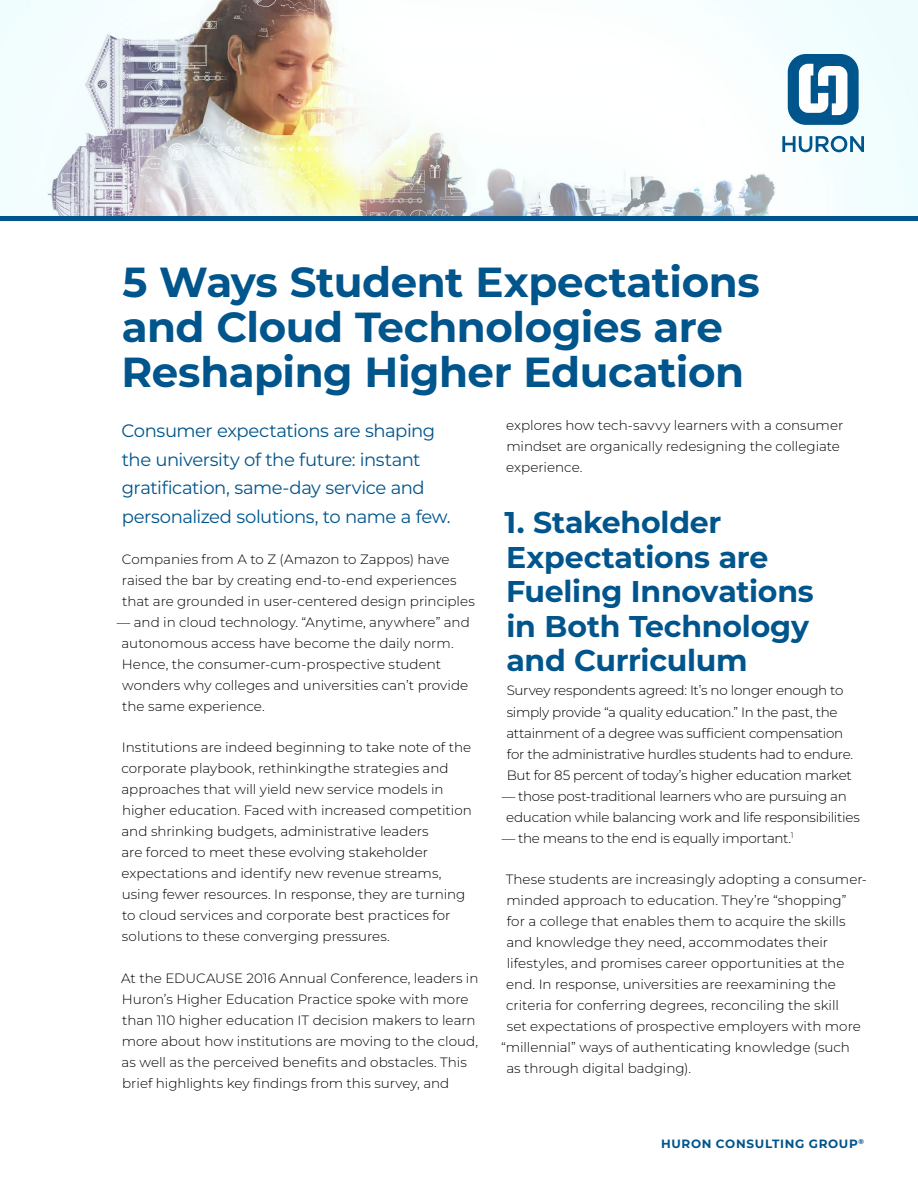
<style>
.page{position:relative;width:918px;height:1188px;background:#fff}
.page>*{position:absolute;margin:0;border:0;box-sizing:border-box;transform-origin:0 0}
.t1{font:700 42px/45px "Montserrat";letter-spacing:-.01em;color:#00558c}
.t2{font:700 30px/34.5px "Montserrat";letter-spacing:-.01em;color:#00558c}
.t3{font:18px/28.5px "Montserrat";letter-spacing:-.025em;color:#00558c}
.t4{font:300 13.5px/21px "Montserrat";letter-spacing:-.005em;color:#000}
.t5{font:700 12px "Montserrat";letter-spacing:.055em;color:#00558c}
</style>
<div class="page">
<img style="left:0;top:0;width:918px;height:216px">
<hr style="left:0;top:216px;width:918px;height:4px;background:#00558c">
<div style="left:788px;top:54px;width:71px;height:71px;background:#00558c;border-radius:18px"></div>
<svg style="left:782px;top:136px;width:82px;height:16px"></svg>
<svg style="left:799px;top:64px;width:48px;height:51px"></svg>
<h1 class="t1" style="left:121px;top:259px;width:640px">5 Ways Student Expectations and Cloud Technologies are<br>Reshaping Higher Education</h1>
<h3 class="t3" style="left:121px;top:416px;width:331px">Consumer expectations are shaping the university of the future: instant gratification, same-day service and personalized solutions, to name a few.</h3>
<p class="t4" style="left:122px;top:548px;width:355px">Companies from A to Z (Amazon to Zappos) have raised the bar by creating end-to-end experiences that are grounded in user-centered design principles</p>
<p class="t4" style="left:122px;top:611px;width:350px;text-indent:-5px">— and in cloud technology. “Anytime, anywhere” and autonomous access have become the daily norm.<br>Hence, the consumer-cum-prospective student wonders why colleges and universities can’t provide the same experience.</p>
<p class="t4" style="left:121px;top:737px;width:352px">Institutions are indeed beginning to take note of the corporate playbook, rethinkingthe strategies and approaches that will yield new service models in higher education. Faced with increased competition and shrinking budgets, administrative leaders<br>are forced to meet these evolving stakeholder expectations and identify new revenue streams, using fewer resources. In response, they are turning to cloud services and corporate best practices for solutions to these converging pressures.</p>
<p class="t4" style="left:121px;top:967px;width:359px">At the EDUCAUSE 2016 Annual Conference, leaders in Huron’s Higher Education Practice spoke with more than 110 higher education IT decision makers to learn more about how institutions are moving to the cloud, as well as the perceived benefits and obstacles. This brief highlights key findings from this survey, and</p>
<p class="t4" style="left:506px;top:414px;width:339px">explores how tech-savvy learners with a consumer mindset are organically redesigning the collegiate experience.</p>
<h2 class="t2" style="left:505px;top:505px;width:311px">1. Stakeholder<br>Expectations are<br>Fueling Innovations in Both Technology and Curriculum</h2>
<p class="t4" style="left:506px;top:680px;width:348px">Survey respondents agreed: It’s no longer enough to simply provide “a quality education.” In the past, the attainment of a degree was sufficient compensation for the administrative hurdles students had to endure.<br>But for 85 percent of today’s higher education market</p>
<p class="t4" style="left:506px;top:785px;width:355px;text-indent:-5px">— those post-traditional learners who are pursuing an education while balancing work and life responsibilities</p>
<p class="t4" style="left:502px;top:827px;width:293px">— the means to the end is equally important.<sup>1</sup></p>
<p class="t4" style="left:506px;top:868px;width:363px">These students are increasingly adopting a consumer-</p>
<p class="t4" style="left:506px;top:889px;width:342px">minded approach to education. They’re “shopping”</p>
<p class="t4" style="left:507px;top:910px;width:340px">for a college that enables them to acquire the skills</p>
<p class="t4" style="left:506px;top:931px;width:323px">and knowledge they need, accommodates their</p>
<p class="t4" style="left:507px;top:952px;width:339px">lifestyles, and promises career opportunities at the</p>
<p class="t4" style="left:506px;top:973px;width:331px">end. In response, universities are reexamining the</p>
<p class="t4" style="left:506px;top:994px;width:334px">criteria for conferring degrees, reconciling the skill</p>
<p class="t4" style="left:507px;top:1015px;width:356px">set expectations of prospective employers with more</p>
<p class="t4" style="left:501px;top:1036px;width:350px">“millennial” ways of authenticating knowledge (such</p>
<p class="t4" style="left:506px;top:1057px;width:186px">as through digital badging).</p>
<p class="t5" style="left:661px;top:1135px;width:204px">HURON CONSULTING GROUP<sup>®</sup></p>
</div>
